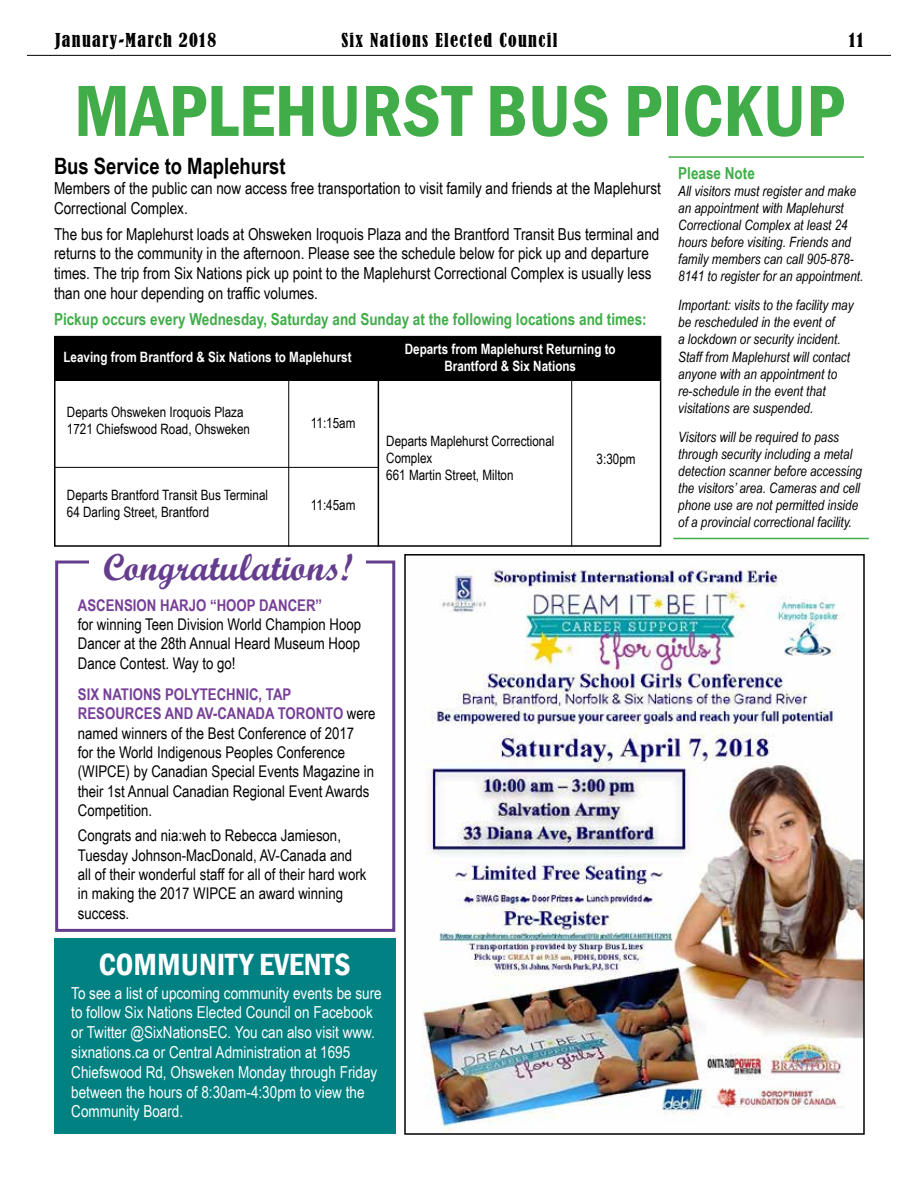
<style>
.page{position:relative;width:918px;height:1188px;background:#fff}
.page>*{position:absolute;margin:0;border:0;box-sizing:border-box;transform-origin:0 0}
.t1{font:600 condensed 75px "Franklin Gothic";color:#41ad49}
.t2{font:37.5px "Script MT Bold";color:#653d8e}
.t3{font:600 condensed 31.5px "Franklin Gothic";color:#fff}
.t4{font:700 22.5px "Arial Narrow";color:#000}
.t5{font:condensed 18px "Bernard";letter-spacing:.075em;color:#000}
.t6{font:16.5px/19.8px "Arial Narrow";color:#000}
.t7{font:16.5px/19.8px "Arial Narrow";color:#fff}
.t8{font:700 16.5px "Arial Narrow";color:#41ad49}
.t9{font:16.2px/19.4px "Arial Narrow";color:#000}
.t10{font:700 16.2px "Arial Narrow";color:#763f98}
.t11{font:italic 14.25px/17.1px "Arial Narrow";color:#000}
.t12{font:14.25px/17.1px "Arial Narrow";color:#000}
.t13{font:700 14.25px/17.1px "Arial Narrow";color:#fff;text-align:center}
.s1{font-weight:700;color:#763f98}
</style>
<div class="page">
<hr style="left:27px;top:55px;width:864px;height:1px;background:#000">
<img style="left:422px;top:569px;width:440px;height:563px">
<div style="left:54px;top:939px;width:341px;height:195px;background:#018181"></div>
<div style="left:55px;top:561px;width:340px;height:371px;border:3px solid #653d8e"></div>
<div style="left:89px;top:554px;width:277px;height:34px;background:#fff"></div>
<hr style="left:669px;top:156px;width:195px;height:2px;background:#41ad49">
<div style="left:56px;top:336px;width:605px;height:45px;background:#000"></div>
<hr style="left:378px;top:381px;width:1px;height:166px;background:#000">
<hr style="left:54px;top:467px;width:325px;height:1px;background:#000">
<hr style="left:288px;top:381px;width:1px;height:166px;background:#000">
<hr style="left:571px;top:381px;width:1px;height:166px;background:#000">
<hr style="left:673px;top:538px;width:196px;height:1px;background:#41ad49">
<p class="t5" style="left:55px;top:30px;width:163px">January-March 2018</p>
<p class="t5" style="left:341px;top:30px;width:218px">Six Nations Elected Council</p>
<p class="t5" style="left:849px;top:30px;width:16px">11</p>
<h1 class="t1" style="left:74px;top:61px;width:772px">MAPLEHURST BUS PICKUP</h1>
<h3 class="t4" style="left:54px;top:149px;width:233px">Bus Service to Maplehurst</h3>
<p class="t6" style="left:54px;top:178px;width:608px">Members of the public can now access free transportation to visit family and friends at the Maplehurst<br>Correctional Complex.</p>
<p class="t6" style="left:54px;top:223px;width:607px">The bus for Maplehurst loads at Ohsweken Iroquois Plaza and the Brantford Transit Bus terminal and returns to the community in the afternoon. Please see the schedule below for pick up and departure times. The trip from Six Nations pick up point to the Maplehurst Correctional Complex is usually less than one hour depending on traffic volumes.</p>
<p class="t8" style="left:54px;top:306px;width:594px">Pickup occurs every Wednesday, Saturday and Sunday at the following locations and times:</p>
<p class="t8" style="left:678px;top:160px;width:78px">Please Note</p>
<p class="t11" style="left:678px;top:182px;width:187px">All visitors must register and make an appointment with Maplehurst Correctional Complex at least 24 hours before visiting. Friends and family members can call 905-878- 8141 to register for an appointment.</p>
<p class="t11" style="left:678px;top:296px;width:177px">Important: visits to the facility may be rescheduled in the event of<br>a lockdown or security incident.<br>Staff from Maplehurst will contact anyone with an appointment to re-schedule in the event that visitations are suspended.</p>
<p class="t11" style="left:678px;top:428px;width:185px">Visitors will be required to pass through security including a metal detection scanner before accessing the visitors’ area. Cameras and cell phone use are not permitted inside of a provincial correctional facility.</p>
<p class="t13" style="left:63px;top:347px;width:290px">Leaving from Brantford &amp; Six Nations to Maplehurst</p>
<p class="t13" style="left:405px;top:339px;width:212px">Departs from Maplehurst Returning to<br>Brantford &amp; Six Nations</p>
<p class="t12" style="left:67px;top:403px;width:185px">Departs Ohsweken Iroquois Plaza<br>1721 Chiefswood Road, Ohsweken</p>
<p class="t12" style="left:311px;top:413px;width:46px">11:15am</p>
<p class="t12" style="left:386px;top:432px;width:170px">Departs Maplehurst Correctional<br>Complex<br>661 Martin Street, Milton</p>
<p class="t12" style="left:597px;top:450px;width:40px">3:30pm</p>
<p class="t12" style="left:67px;top:486px;width:203px">Departs Brantford Transit Bus Terminal<br>64 Darling Street, Brantford</p>
<p class="t12" style="left:311px;top:496px;width:46px">11:45am</p>
<h2 class="t2" style="left:103px;top:544px;width:251px">Congratulations!</h2>
<p class="t10" style="left:78px;top:593px;width:246px">ASCENSION HARJO “HOOP DANCER”</p>
<p class="t9" style="left:78px;top:614px;width:285px;text-align:justify">for winning Teen Division World Champion Hoop Dancer at the 28th Annual Heard Museum Hoop Dance Contest. Way to go!</p>
<p class="t9" style="left:78px;top:684px;width:299px"><span class="s1">SIX NATIONS POLYTECHNIC, TAP RESOURCES AND AV-CANADA TORONTO</span> were named winners of the Best Conference of 2017<br>for the World Indigenous Peoples Conference (WIPCE) by Canadian Special Events Magazine in their 1st Annual Canadian Regional Event Awards Competition.</p>
<p class="t9" style="left:78px;top:825px;width:290px">Congrats and nia:weh to Rebecca Jamieson, Tuesday Johnson-MacDonald, AV-Canada and all of their wonderful staff for all of their hard work in making the 2017 WIPCE an award winning success.</p>
<h3 class="t3" style="left:99px;top:943px;width:253px">COMMUNITY EVENTS</h3>
<p class="t7" style="left:71px;top:982px;width:312px">To see a list of upcoming community events be sure to follow Six Nations Elected Council on Facebook or Twitter @SixNationsEC. You can also visit www. sixnations.ca or Central Administration at 1695<br>Chiefswood Rd, Ohsweken Monday through Friday between the hours of 8:30am-4:30pm to view the Community Board.</p>
</div>
